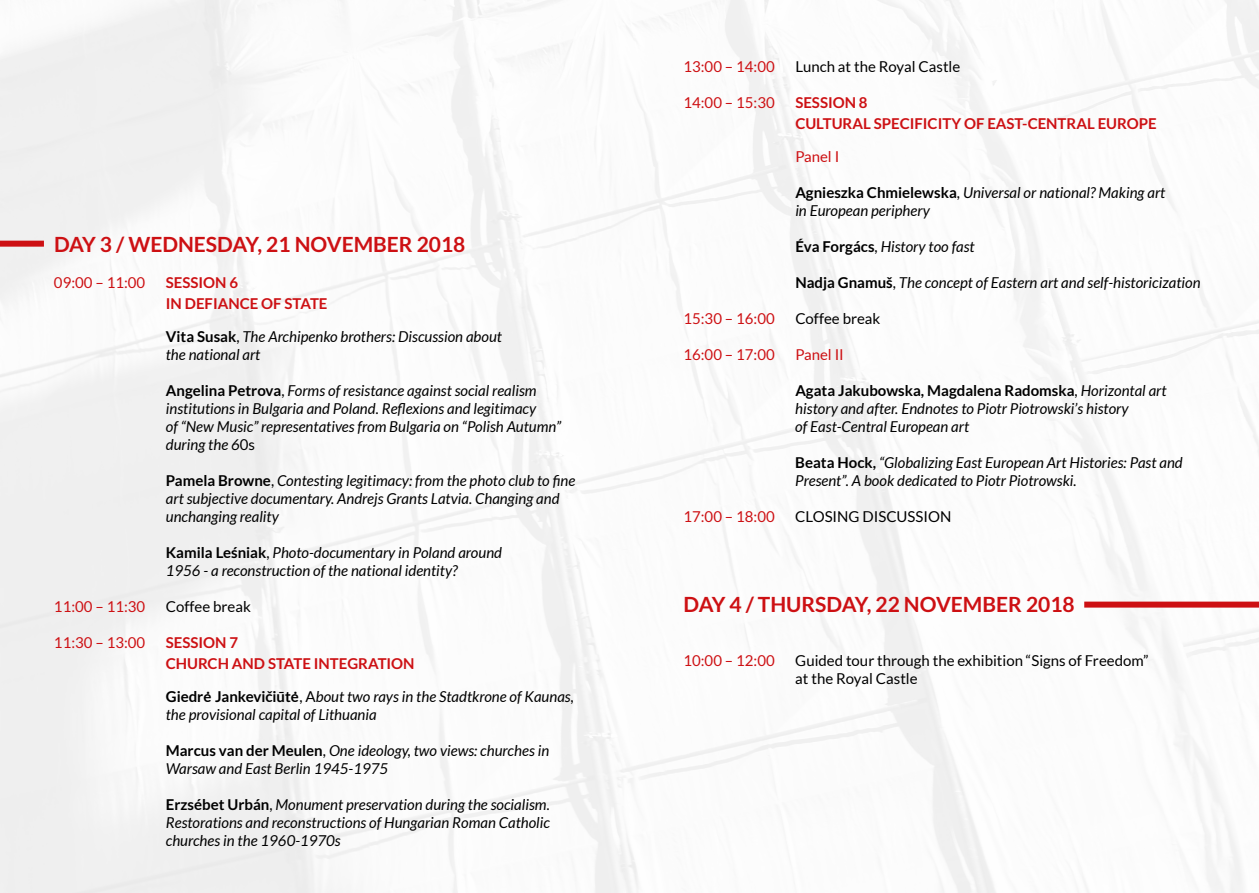
<style>
.page{position:relative;width:1259px;height:893px;background:#fff}
.page>*{position:absolute;margin:0;border:0;box-sizing:border-box;transform-origin:0 0}
.t1{font:700 21px "Lato";color:#cd1013}
.t2{font:italic 15px/18px "Lato";color:#000}
.t3{font:15px/18px "Lato";color:#000}
.t4{font:15px "Lato";color:#cd1013}
.t5{font:700 15px/21px "Lato";color:#cd1013}
.t6{font:700 15px "Lato";color:#000}
.s1{font-weight:700;font-style:normal}
.s2{font-style:normal}
</style>
<div class="page">
<div style="left:0;top:241px;width:44px;height:6px;background:#cd1013"></div>
<div style="left:1084px;top:602px;width:175px;height:6px;background:#cd1013"></div>
<h1 class="t1" style="left:54px;top:232px;width:413px">DAY 3 / WEDNESDAY, 21 NOVEMBER 2018</h1>
<p class="t4" style="left:54px;top:274px;width:93px">09:00 – 11:00</p>
<p class="t4" style="left:54px;top:598px;width:93px">11:00 – 11:30</p>
<p class="t4" style="left:54px;top:634px;width:93px">11:30 – 13:00</p>
<p class="t5" style="left:166px;top:272px;width:163px">SESSION 6<br>IN DEFIANCE OF STATE</p>
<p class="t2" style="left:166px;top:328px;width:338px"><span class="s1">Vita Susak</span><span class="s2">,</span> The Archipenko brothers: Discussion about the national art</p>
<p class="t2" style="left:166px;top:382px;width:397px"><span class="s1">Angelina Petrova</span><span class="s2">,</span> Forms of resistance against social realism institutions in Bulgaria and Poland. Reflexions and legitimacy<br>of “New Music” representatives from Bulgaria on “Polish Autumn” during the 6<span class="s2">0s</span></p>
<p class="t2" style="left:166px;top:472px;width:411px"><span class="s1">Pamela Browne</span><span class="s2">,</span> Contesting legitimacy: from the photo club to fine art subjective documentary. Andrejs Grants Latvia. Changing and unchanging reality</p>
<p class="t2" style="left:166px;top:544px;width:338px"><span class="s1">Kamila Leśniak</span><span class="s2">,</span> Photo-documentary in Poland around<br>1956 - a reconstruction of the national identity?</p>
<p class="t3" style="left:166px;top:597px;width:87px">Coffee break</p>
<p class="t5" style="left:166px;top:632px;width:250px">SESSION 7<br>CHURCH AND STATE INTEGRATION</p>
<p class="t2" style="left:166px;top:688px;width:410px"><span class="s1">Giedre Jankevicˇiuˉte</span><span class="s2">, A</span>bout two rays in the Stadtkrone of Kaunas,</p>
<p class="t6" style="left:206px;top:680px;width:5px">.</p>
<p class="t6" style="left:294px;top:680px;width:5px">.</p>
<p class="t2" style="left:166px;top:706px;width:212px">the provisional capital of Lithuania</p>
<p class="t2" style="left:166px;top:742px;width:385px"><span class="s1">Marcus van der Meulen</span><span class="s2">,</span> One ideology, two views: churches in<br>Warsaw and East Berlin 1945-1975</p>
<p class="t2" style="left:166px;top:796px;width:386px;text-align:justify"><span class="s1">Erzsébet Urbán</span><span class="s2">,</span> Monument preservation during the socialism.<br>Restorations and reconstructions of Hungarian Roman Catholic churches in the 1960-1970s</p>
<p class="t4" style="left:683px;top:58px;width:93px">13:00 – 14:00</p>
<p class="t4" style="left:683px;top:94px;width:93px">14:00 – 15:30</p>
<p class="t4" style="left:683px;top:310px;width:93px">15:30 – 16:00</p>
<p class="t4" style="left:683px;top:346px;width:93px">16:00 – 17:00</p>
<p class="t4" style="left:683px;top:508px;width:93px">17:00 – 18:00</p>
<p class="t3" style="left:795px;top:57px;width:166px">Lunch at the Royal Castle</p>
<p class="t5" style="left:795px;top:92px;width:363px">SESSION 8<br>CULTURAL SPECIFICITY OF EAST-CENTRAL EUROPE</p>
<p class="t4" style="left:795px;top:148px;width:45px">Panel I</p>
<p class="t2" style="left:795px;top:184px;width:371px"><span class="s1">Agnieszka Chmielewska</span><span class="s2">,</span> Universal or national? Making art in European periphery</p>
<p class="t2" style="left:795px;top:238px;width:181px"><span class="s1">Éva Forgács</span><span class="s2">,</span> History too fast</p>
<p class="t2" style="left:795px;top:274px;width:407px"><span class="s1">Nadja Gnamuš</span><span class="s2">,</span> The concept of Eastern art and self-historicization</p>
<p class="t3" style="left:795px;top:309px;width:87px">Coffee break</p>
<p class="t4" style="left:795px;top:346px;width:50px">Panel II</p>
<p class="t2" style="left:795px;top:382px;width:373px"><span class="s1">Agata Jakubowska, Magdalena Radomska</span>, Horizontal art history and after. Endnotes to Piotr Piotrowski’s history<br>of East-Central European art</p>
<p class="t2" style="left:795px;top:454px;width:389px"><span class="s1">Beata Hock,</span> “Globalizing East European Art Histories: Past and<br>Present”. A book dedicated to Piotr Piotrowski.</p>
<p class="t3" style="left:795px;top:507px;width:158px">CLOSING DISCUSSION</p>
<h1 class="t1" style="left:683px;top:592px;width:393px">DAY 4 / THURSDAY, 22 NOVEMBER 2018</h1>
<p class="t4" style="left:683px;top:652px;width:93px">10:00 – 12:00</p>
<p class="t3" style="left:795px;top:651px;width:355px">Guided tour through the exhibition “Signs of Freedom” at the Royal Castle</p>
</div>
